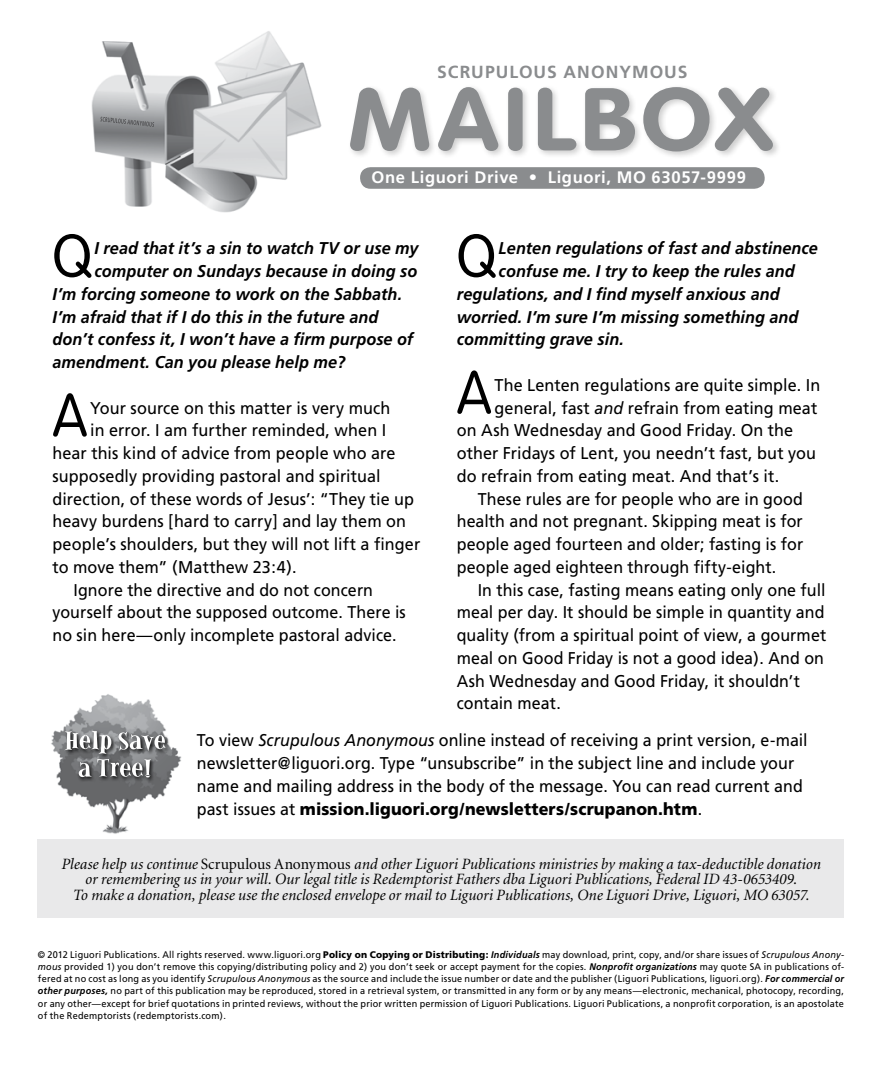
<style>
.page{position:relative;width:882px;height:1071px;background:#fff}
.page>*{position:absolute;margin:0;border:0;box-sizing:border-box;transform-origin:0 0}
.t1{font:700 87.5px "VAG Rounded";letter-spacing:.06em;color:#8a8c8e;scale:1.1 1}
.t2{font:300 60.02px "VAG Rounded";color:#000;scale:.95 1}
.t3{font:700 17.5px "Frutiger";letter-spacing:.065em;color:#8a8c8e}
.t4{font:17.15px/22.8px "Frutiger";letter-spacing:.005em;color:#000;scale:.94 1}
.t5{font:17.15px "Frutiger";letter-spacing:.005em;color:#000;scale:.95 1}
.t6{font:italic 700 17.15px "Frutiger";letter-spacing:.005em;color:#000;scale:.95 1}
.t7{font:700 16.62px "Frutiger";letter-spacing:.035em;color:#fff}
.t8{font:italic 15.75px/15.8px "Minion";color:#000;text-align:center}
.t9{font:9.62px/12.2px "Frutiger";letter-spacing:.025em;color:#000;text-align:justify;scale:.95 1}
.s1{font-style:italic}
.s2{font-weight:900}
.s3{font-style:normal}
.s4{font-weight:700;font-style:italic}
</style>
<div class="page">
<div style="left:38px;top:839px;width:806px;height:79px;background:#e9e9ea"></div>
<img style="left:91px;top:31px;width:231px;height:182px">
<div style="left:360px;top:167px;width:405px;height:22px;background:#8a8c8e;border-radius:10px"></div>
<div style="left:348px;top:83px;width:434px;height:77px;background:#000;opacity:.2"></div>
<svg style="left:100px;top:117px;width:54px;height:10px"></svg>
<img style="left:51px;top:694px;width:131px;height:140px">
<div style="left:77px;top:757px;width:79px;height:26px;background:#000;opacity:.9"></div>
<div style="left:62px;top:729px;width:108px;height:30px;background:#000;opacity:.9"></div>
<svg style="left:64px;top:731px;width:102px;height:46px;background:#8a8b8d"></svg>
<h3 class="t3" style="left:437px;top:61px;width:250px">SCRUPULOUS ANONYMOUS</h3>
<h1 class="t1" style="left:348px;top:68px;width:388px">MAILBOX</h1>
<h3 class="t7" style="left:372px;top:167px;width:376px">ONE LIGUORI DRIVE • LIGUORI, MO 63057-9999</h3>
<h2 class="t2" style="left:52px;top:222px;width:43px">Q</h2>
<h3 class="t6" style="left:94px;top:238px;width:343px">I read that it’s a sin to watch TV or use my</h3>
<h3 class="t6" style="left:94px;top:261px;width:341px">computer on Sundays because in doing so</h3>
<h3 class="t6" style="left:53px;top:284px;width:370px">I’m forcing someone to work on the Sabbath.</h3>
<h3 class="t6" style="left:53px;top:306px;width:344px">I’m afraid that if I do this in the future and</h3>
<h3 class="t6" style="left:53px;top:329px;width:381px">don’t confess it, I won’t have a firm purpose of</h3>
<h3 class="t6" style="left:53px;top:352px;width:310px">amendment. Can you please help me?</h3>
<h2 class="t2" style="left:52px;top:381px;width:38px">A</h2>
<h3 class="t5" style="left:90px;top:398px;width:317px">Your source on this matter is very much</h3>
<h3 class="t5" style="left:90px;top:420px;width:310px">in error. I am further reminded, when I</h3>
<h3 class="t5" style="left:52px;top:443px;width:363px">hear this kind of advice from people who are</h3>
<h3 class="t5" style="left:52px;top:466px;width:347px">supposedly providing pastoral and spiritual</h3>
<h3 class="t5" style="left:52px;top:488px;width:382px">direction, of these words of Jesus’: “They tie up</h3>
<h3 class="t5" style="left:52px;top:511px;width:374px">heavy burdens [hard to carry] and lay them on</h3>
<h3 class="t5" style="left:52px;top:534px;width:389px">people’s shoulders, but they will not lift a finger</h3>
<h3 class="t5" style="left:52px;top:557px;width:259px">to move them” (Matthew 23:4).</h3>
<h3 class="t4" style="left:74px;top:578px;width:320px">Ignore the directive and do not concern</h3>
<h3 class="t4" style="left:53px;top:601px;width:377px">yourself about the supposed outcome. There is</h3>
<h3 class="t4" style="left:53px;top:624px;width:367px">no sin here—only incomplete pastoral advice.</h3>
<h2 class="t2" style="left:457px;top:222px;width:43px">Q</h2>
<h3 class="t6" style="left:499px;top:238px;width:338px">Lenten regulations of fast and abstinence</h3>
<h3 class="t6" style="left:499px;top:261px;width:313px">confuse me. I try to keep the rules and</h3>
<h3 class="t6" style="left:457px;top:284px;width:341px">regulations, and I find myself anxious and</h3>
<h3 class="t6" style="left:457px;top:306px;width:361px">worried. I’m sure I’m missing something and</h3>
<h3 class="t6" style="left:457px;top:329px;width:178px">committing grave sin.</h3>
<h2 class="t2" style="left:457px;top:358px;width:38px">A</h2>
<h3 class="t5" style="left:494px;top:375px;width:344px">The Lenten regulations are quite simple. I n</h3>
<h3 class="t5" style="left:494px;top:398px;width:341px">general, fast <span class="s1">and</span> refrain from eating meat</h3>
<h3 class="t5" style="left:457px;top:420px;width:356px">on Ash Wednesday and Good Friday. On the</h3>
<h3 class="t5" style="left:457px;top:443px;width:380px">other Fridays of Lent, you needn’t fast, but you</h3>
<h3 class="t5" style="left:457px;top:466px;width:341px">do refrain from eating meat. And that’s it.</h3>
<h3 class="t4" style="left:478px;top:487px;width:347px">These rules are for people who are in good</h3>
<h3 class="t4" style="left:457px;top:510px;width:370px">health and not pregnant. Skipping meat is for</h3>
<h3 class="t4" style="left:457px;top:533px;width:370px">people aged fourteen and older; fasting is for</h3>
<h3 class="t4" style="left:457px;top:556px;width:342px">people aged eighteen through fifty-eight.</h3>
<h3 class="t4" style="left:478px;top:578px;width:371px">I n this case, fasting means eating only one full</h3>
<h3 class="t4" style="left:457px;top:601px;width:393px">meal per day. It should be simple in quantity and</h3>
<h3 class="t4" style="left:457px;top:624px;width:395px">quality (from a spiritual point of view, a gourmet</h3>
<h3 class="t4" style="left:457px;top:647px;width:392px">meal on Good Friday is not a good idea). And on</h3>
<h3 class="t4" style="left:457px;top:669px;width:367px">Ash Wednesday and Good Friday, it shouldn’t</h3>
<h3 class="t4" style="left:457px;top:692px;width:112px">contain meat.</h3>
<p class="t4" style="left:197px;top:729px;width:651px">To view <span class="s1">Scrupulous Anonymous</span> online instead of receiving a print version, e-mail newsletter@liguori.org. Type “unsubscribe” in the subject line and include your name and mailing address in the body of the message. You can read current and past issues at <span class="s2">mission.liguori.org/newsletters/scrupanon.htm</span>.</p>
<p class="t8" style="left:61px;top:856px;width:761px">Please help us continue <span class="s3">Scrupulous Anonymous</span> and other Liguori Publications ministries by making a tax-deductible donation or remembering us in your will. Our legal title is Redemptorist Fathers dba Liguori Publications, Federal ID 43-0653409.<br>To make a donation, please use the enclosed envelope or mail to Liguori Publications, One Liguori Drive, Liguori, MO 63057.</p>
<p class="t9" style="left:38px;top:948px;width:850px">© 2012 Liguori Publications. All rights reserved. www.liguori.org <span class="s2">Policy on Copying or Distributing:</span> <span class="s4">Individuals</span> may download, print, copy, and/or share issues of <span class="s1">Scrupulous Anony&shy;mous</span> provided 1) you don’t remove this copying/distributing policy and 2) you don’t seek or accept payment for the copies. <span class="s4">Nonprofit organizations</span> may quote SA in publications of&shy;fered at no cost as long as you identify <span class="s1">Scrupulous Anonymous</span> as the source and include the issue number or date and the publisher (Liguori Publications, liguori.org). <span class="s4">For commercial or other purposes,</span> no part of this publication may be reproduced, stored in a retrieval system, or transmitted in any form or by any means—electronic, mechanical, photocopy, recording, or any other—except for brief quotations in printed reviews, without the prior written permission of Liguori Publications. Liguori Publications, a nonprofit corporation, is an apostolate of the Redemptorists (redemptorists.com).</p>
</div>
